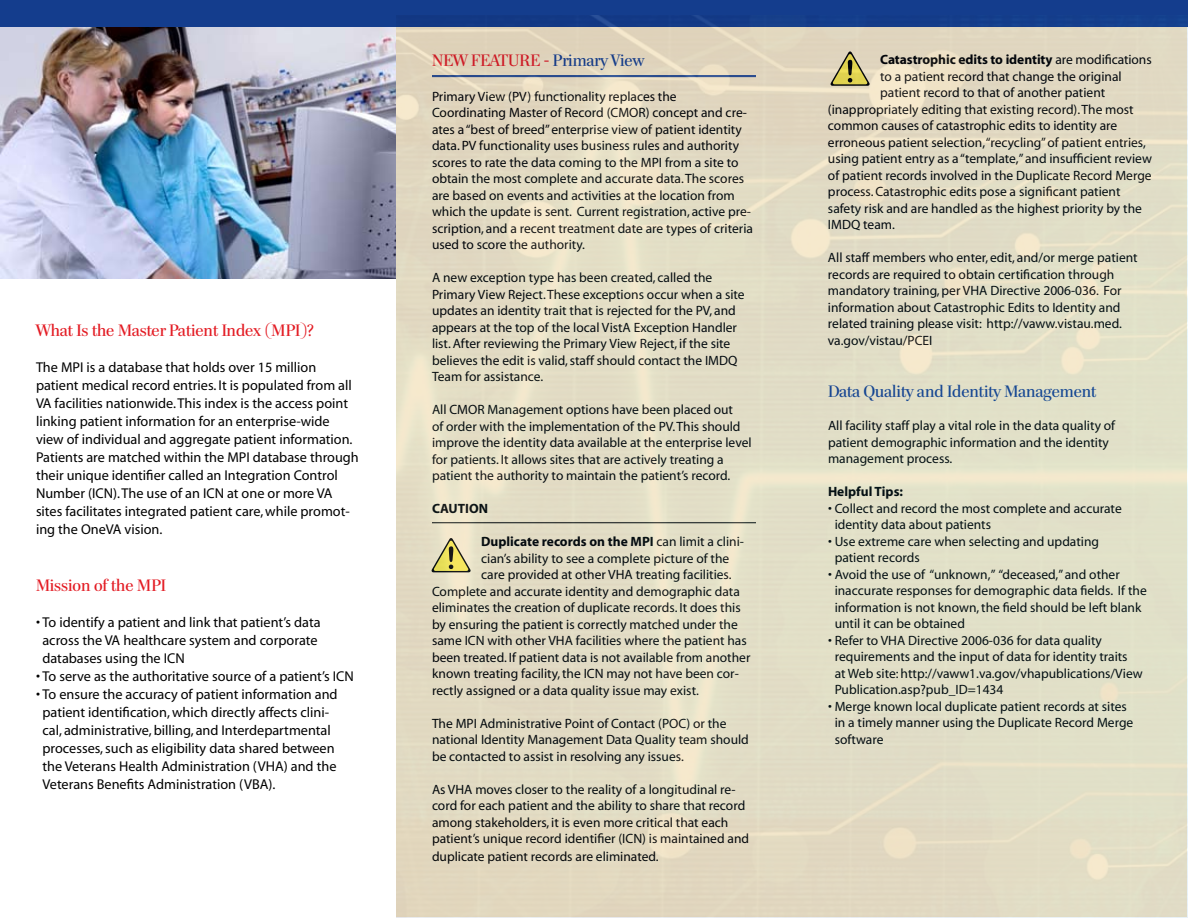
<style>
.page{position:relative;width:1188px;height:918px;background:#fff}
.page>*{position:absolute;margin:0;border:0;box-sizing:border-box;transform-origin:0 0}
.t1{font:16.5px "Paperback 96";color:#e31b23}
.t2{font:16.5px "Paperback 96";color:#143d8d}
.t3{font:14.25px/18px "Myriad";color:#000}
.t4{font:13.5px/16.5px "Myriad";color:#000}
.t5{font:700 13.5px "Myriad";letter-spacing:-.005em;color:#000}
.s1{color:#143d8d}
.s2{font-weight:400}
</style>
<div class="page">
<img style="left:0;top:27px;width:396px;height:252px">
<div style="left:0;top:0;width:1188px;height:27px;background:#143d8d"></div>
<img style="left:396px;top:15px;width:792px;height:903px">
<p class="t1" style="left:36px;top:321px;width:279px">What Is the Master Patient Index (MPI)?</p>
<p class="t3" style="left:36px;top:359px;width:324px">The MPI is a database that holds over 15 million patient medical record entries. It is populated from all VA facilities nationwide. This index is the access point linking patient information for an enterprise-wide view of individual and aggregate patient information.<br>Patients are matched within the MPI database through their unique identifier called an Integration Control Number (ICN). The use of an ICN at one or more VA sites facilitates integrated patient care, while promot&shy;ing the OneVA vision.</p>
<p class="t1" style="left:36px;top:576px;width:132px">Mission of the MPI</p>
<p class="t3" style="left:42px;top:614px;width:280px;text-indent:-6px">• To identify a patient and link that patient’s data across the VA healthcare system and corporate databases using the ICN</p>
<p class="t3" style="left:36px;top:668px;width:319px">• To serve as the authoritative source of a patient’s ICN</p>
<p class="t3" style="left:42px;top:686px;width:297px;text-indent:-6px">• To ensure the accuracy of patient information and patient identification, which directly affects clini&shy;cal, administrative, billing, and Interdepartmental processes, such as eligibility data shared between the Veterans Health Administration (VHA) and the Veterans Benefits Administration (VBA).</p>
<p class="t1" style="left:432px;top:51px;width:214px">NEW FEATURE - <span class="s1">Primary View</span></p>
<p class="t4" style="left:432px;top:89px;width:323px">Primary View (PV) functionality replaces the Coordinating Master of Record (CMOR) concept and cre&shy;ates a “best of breed” enterprise view of patient identity data. PV functionality uses business rules and authority scores to rate the data coming to the MPI from a site to obtain the most complete and accurate data. The scores are based on events and activities at the location from which the update is sent. Current registration, active pre&shy;scription, and a recent treatment date are types of criteria used to score the authority.</p>
<p class="t4" style="left:432px;top:270px;width:314px">A new exception type has been created, called the Primary View Reject. These exceptions occur when a site updates an identity trait that is rejected for the PV, and appears at the top of the local VistA Exception Handler list. After reviewing the Primary View Reject, if the site believes the edit is valid, staff should contact the IMDQ Team for assistance.</p>
<p class="t4" style="left:432px;top:402px;width:321px">All CMOR Management options have been placed out<br>of order with the implementation of the PV. This should improve the identity data available at the enterprise level for patients. It allows sites that are actively treating a patient the authority to maintain the patient’s record.</p>
<p class="t5" style="left:432px;top:502px;width:57px">CAUTION</p>
<p class="t5" style="left:481px;top:535px;width:264px">Duplicate records on the MPI <span class="s2">can limit a clini-</span></p>
<p class="t4" style="left:481px;top:551px;width:250px">cian’s ability to see a complete picture of the</p>
<p class="t4" style="left:481px;top:567px;width:252px">care provided at other VHA treating facilities.</p>
<p class="t4" style="left:432px;top:584px;width:309px">Complete and accurate identity and demographic data</p>
<p class="t4" style="left:432px;top:600px;width:310px">eliminates the creation of duplicate records. It does this</p>
<p class="t4" style="left:432px;top:617px;width:307px">by ensuring the patient is correctly matched under the</p>
<p class="t4" style="left:432px;top:633px;width:316px">same ICN with other VHA facilities where the patient has</p>
<p class="t4" style="left:432px;top:650px;width:320px">been treated. If patient data is not available from another</p>
<p class="t4" style="left:432px;top:666px;width:308px">known treating facility, the ICN may not have been cor-</p>
<p class="t4" style="left:432px;top:683px;width:268px">rectly assigned or a data quality issue may exist.</p>
<p class="t4" style="left:432px;top:716px;width:318px">The MPI Administrative Point of Contact (POC) or the national Identity Management Data Quality team should be contacted to assist in resolving any issues.</p>
<p class="t4" style="left:432px;top:782px;width:319px">As VHA moves closer to the reality of a longitudinal re&shy;cord for each patient and the ability to share that record among stakeholders, it is even more critical that each patient’s unique record identifier (ICN) is maintained and</p>
<p class="t4" style="left:432px;top:849px;width:228px">duplicate patient records are eliminated.</p>
<p class="t5" style="left:880px;top:53px;width:273px">Catastrophic edits to identity <span class="s2">are modifications</span></p>
<p class="t4" style="left:880px;top:68px;width:243px">to a patient record that change the original</p>
<p class="t4" style="left:880px;top:85px;width:227px">patient record to that of another patient</p>
<p class="t4" style="left:828px;top:101px;width:307px">(inappropriately editing that existing record). The most</p>
<p class="t4" style="left:828px;top:118px;width:291px">common causes of catastrophic edits to identity are</p>
<p class="t4" style="left:828px;top:134px;width:319px">erroneous patient selection, “recycling” of patient entries,</p>
<p class="t4" style="left:828px;top:151px;width:326px">using patient entry as a “template,” and insufficient review</p>
<p class="t4" style="left:828px;top:167px;width:325px">of patient records involved in the Duplicate Record Merge</p>
<p class="t4" style="left:828px;top:184px;width:294px">process. Catastrophic edits pose a significant patient</p>
<p class="t4" style="left:828px;top:200px;width:315px">safety risk and are handled as the highest priority by the</p>
<p class="t4" style="left:828px;top:217px;width:68px">IMDQ team.</p>
<p class="t4" style="left:828px;top:250px;width:311px">All staff members who enter, edit, and/or merge patient records are required to obtain certification through mandatory training, per VHA Directive 2006-036. For information about Catastrophic Edits to Identity and related training please visit: http://vaww.vistau.med. va.gov/vistau/PCEI</p>
<p class="t2" style="left:828px;top:382px;width:270px">Data Quality and Identity Management</p>
<p class="t4" style="left:828px;top:418px;width:289px">All facility staff play a vital role in the data quality of patient demographic information and the identity management process.</p>
<p class="t5" style="left:828px;top:485px;width:77px">Helpful Tips:</p>
<p class="t4" style="left:835px;top:500px;width:289px;text-indent:-7px">• Collect and record the most complete and accurate identity data about patients</p>
<p class="t4" style="left:835px;top:533px;width:266px;text-indent:-7px">• Use extreme care when selecting and updating patient records</p>
<p class="t4" style="left:835px;top:566px;width:314px;text-indent:-7px">• Avoid the use of “unknown,” “deceased,” and other inaccurate responses for demographic data fields. If the information is not known, the field should be left blank until it can be obtained</p>
<p class="t4" style="left:835px;top:632px;width:310px;text-indent:-7px">• Refer to VHA Directive 2006-036 for data quality requirements and the input of data for identity traits<br>at Web site: http://vaww1.va.gov/vhapublications/View Publication.asp?pub_ID=1434</p>
<p class="t4" style="left:835px;top:698px;width:300px;text-indent:-7px">• Merge known local duplicate patient records at sites in a timely manner using the Duplicate Record Merge software</p>
</div>
